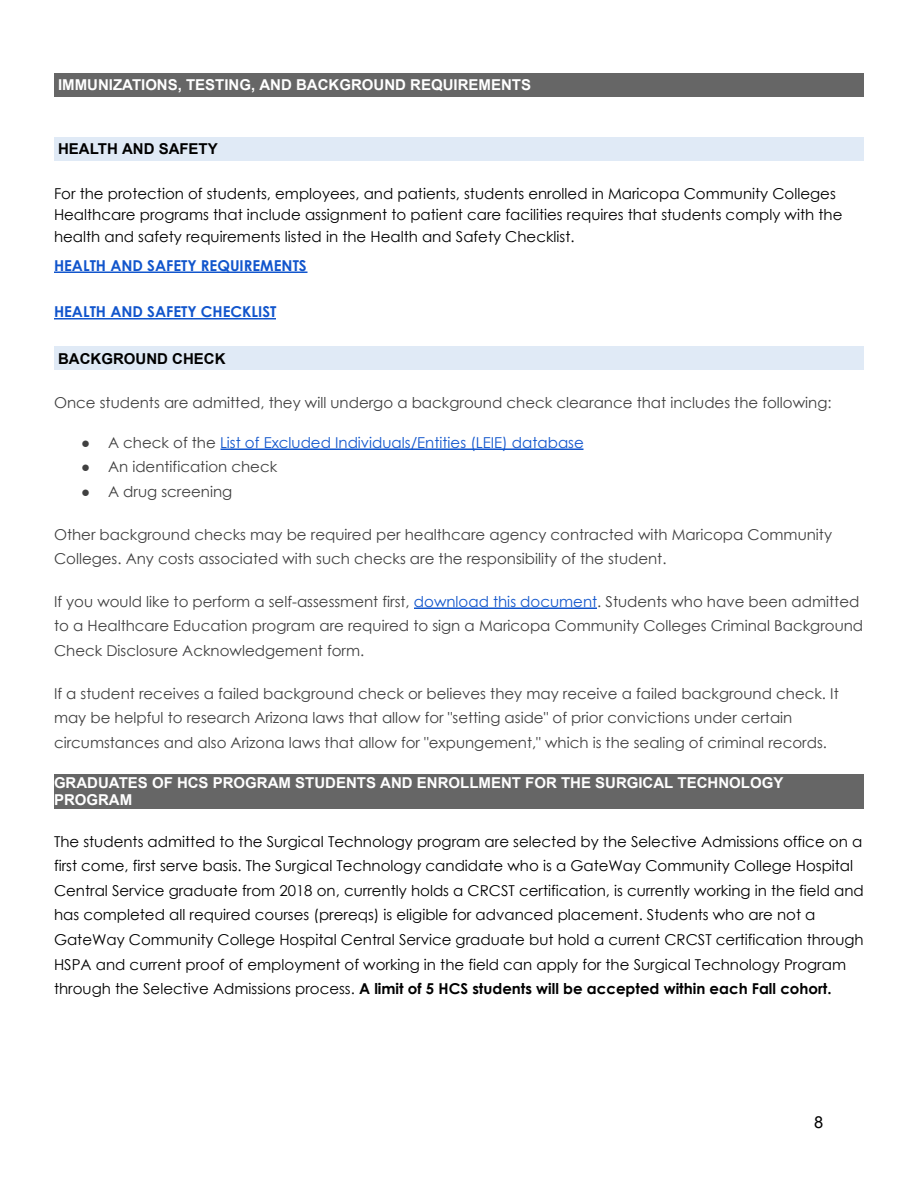
<style>
.page{position:relative;width:918px;height:1188px;background:#fff}
.page>*{position:absolute;margin:0;border:0;box-sizing:border-box;transform-origin:0 0}
.t1{font:16.5px "Arial";color:#000}
.t2{font:15px/24.6px "Century Gothic";color:#000}
.t3{font:15px/24.6px "Century Gothic";color:#404040}
.t4{font:700 15px/17.2px "Arial";color:#fff}
.t5{font:15px "Century Gothic";color:#15c}
.t6{font:700 15px "Century Gothic";color:#15c}
.t7{font:700 15px "Arial";color:#000}
.s1{font-family:"Arial";color:#404040}
.s2{color:#404040}
.s3{font-family:"Arial"}
.s4{color:#15c}
.s5{font-weight:700}
</style>
<div class="page">
<div style="left:54px;top:73px;width:810px;height:24px;background:#666"></div>
<div style="left:54px;top:137px;width:810px;height:24px;background:#e0eaf6"></div>
<div style="left:54px;top:346px;width:810px;height:24px;background:#e0eaf6"></div>
<div style="left:54px;top:774px;width:810px;height:35px;background:#666"></div>
<hr style="left:54px;top:271px;width:253px;height:2px;background:#15c">
<hr style="left:54px;top:318px;width:222px;height:2px;background:#15c">
<hr style="left:220px;top:449px;width:363px;height:1px;background:#15c">
<hr style="left:414px;top:608px;width:183px;height:1px;background:#15c">
<p class="t4" style="left:58px;top:76px;width:474px">IMMUNIZATIONS, TESTING, AND BACKGROUND REQUIREMENTS</p>
<p class="t7" style="left:58px;top:141px;width:161px">HEALTH AND SAFETY</p>
<p class="t2" style="left:54px;top:182px;width:790px;line-height:21.5px">For the protection of students, employees, and patients, students enrolled in Maricopa Community Colleges<br>Healthcare programs that include assignment to patient care facilities requires that students comply with the health and safety requirements listed in the Health and Safety Checklist.</p>
<p class="t6" style="left:54px;top:254px;width:254px">HEALTH AND SAFETY REQUIREMENTS</p>
<p class="t6" style="left:54px;top:300px;width:224px">HEALTH AND SAFETY CHECKLIST</p>
<p class="t7" style="left:58px;top:350px;width:169px">BACKGROUND CHECK</p>
<p class="t3" style="left:54px;top:390px;width:779px">Once students are admitted, they will undergo a background check clearance that includes the following:</p>
<p class="t5" style="left:81px;top:431px;width:504px"><span class="s1">●</span> <span class="s2">A check of the</span> List of Excluded Individuals/Entities (LEIE) database</p>
<p class="t3" style="left:81px;top:454px;width:198px"><span class="s3">●</span> An identification check</p>
<p class="t3" style="left:81px;top:478px;width:153px"><span class="s3">●</span> A drug screening</p>
<p class="t3" style="left:54px;top:521px;width:780px">Other background checks may be required per healthcare agency contracted with Maricopa Community<br>Colleges. Any costs associated with such checks are the responsibility of the student.</p>
<p class="t3" style="left:54px;top:588px;width:811px">If you would like to perform a self-assessment first, <span class="s4">download this document</span>. Students who have been admitted to a Healthcare Education program are required to sign a Maricopa Community Colleges Criminal Background<br>Check Disclosure Acknowledgement form.</p>
<p class="t3" style="left:54px;top:680px;width:786px">If a student receives a failed background check or believes they may receive a failed background check. It may be helpful to research Arizona laws that allow for "setting aside" of prior convictions under certain circumstances and also Arizona laws that allow for "expungement," which is the sealing of criminal records.</p>
<p class="t4" style="left:54px;top:774px;width:731px">GRADUATES OF HCS PROGRAM STUDENTS AND ENROLLMENT FOR THE SURGICAL TECHNOLOGY<br>PROGRAM</p>
<p class="t2" style="left:54px;top:828px;width:811px">The students admitted to the Surgical Technology program are selected by the Selective Admissions office on a first come, first serve basis. The Surgical Technology candidate who is a GateWay Community College Hospital Central Service graduate from 2018 on, currently holds a CRCST certification, is currently working in the field and has completed all required courses (prereqs) is eligible for advanced placement. Students who are not a GateWay Community College Hospital Central Service graduate but hold a current CRCST certification through HSPA and current proof of employment of working in the field can apply for the Surgical Technology Program through the Selective Admissions process. <span class="s5">A limit of 5 HCS students will be accepted within each Fall cohort.</span></p>
<p class="t1" style="left:814px;top:1113px;width:11px">8</p>
</div>
